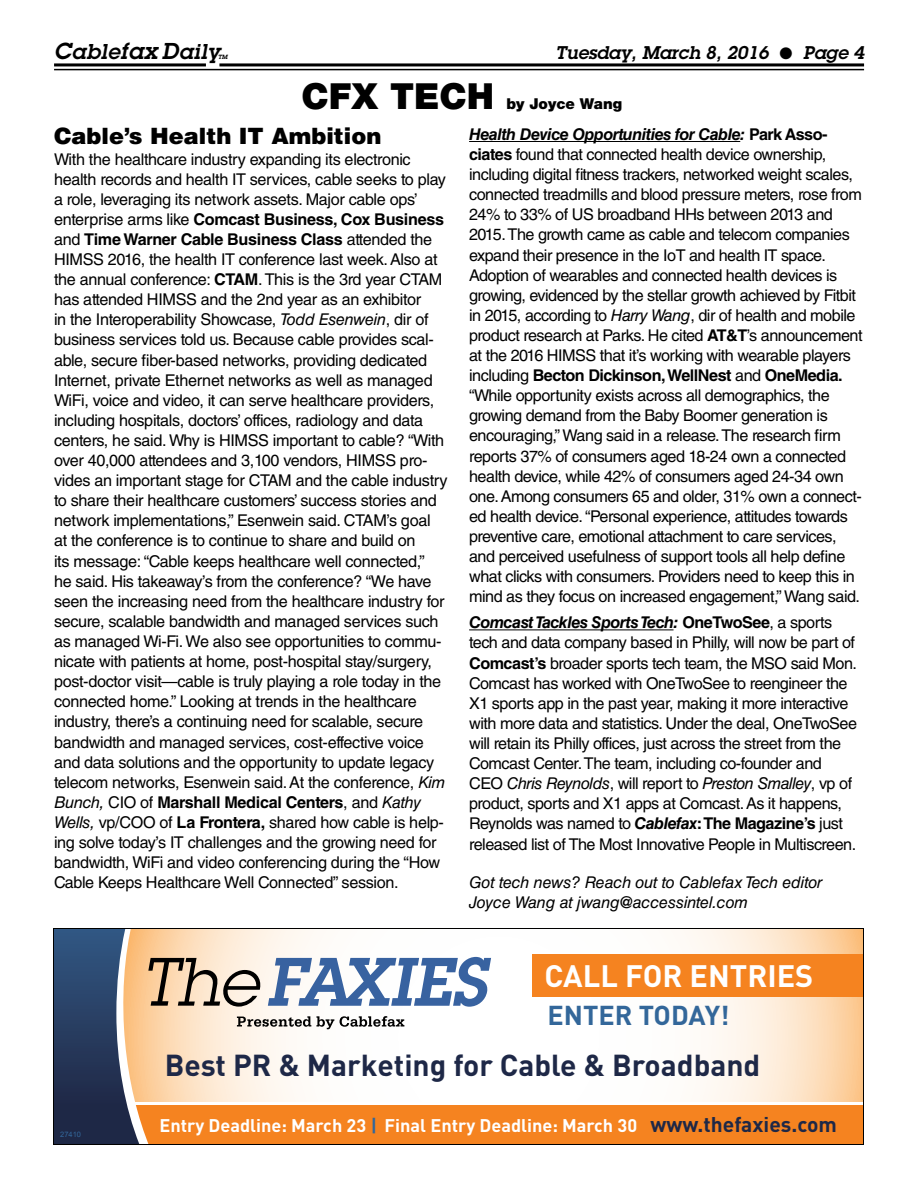
<style>
.page{position:relative;width:918px;height:1188px;background:#fff}
.page>*{position:absolute;margin:0;border:0;box-sizing:border-box;transform-origin:0 0}
.t1{font:900 36px "Helvetica Neue LT Std";color:#000}
.t2{font:700 30.6px "DIN";color:#fff}
.t3{font:700 30px "DIN";color:#1e2847}
.t4{font:700 27px "DIN";color:#33679a}
.t5{font:900 22.5px "Helvetica LT Std";color:#000}
.t6{font:italic 600 21px "Lubalin Graph Std";letter-spacing:.03em;color:#000}
.t7{font:700 18.15px "DIN";color:#fff}
.t8{font:italic 600 18px "Lubalin Graph Std";color:#000}
.t9{font:16.2px/20.1px "Helvetica LT Std";letter-spacing:-.03em;color:#000}
.t10{font:italic 16.2px/20.1px "Helvetica LT Std";letter-spacing:-.01em;color:#000}
.t11{font:900 15px "Helvetica Neue LT Std";color:#000}
.t12{font:7.5px "Arial";color:#33679a}
.t13{font:italic 600 6px "Lubalin Graph Std";color:#000}
.s1{font-size:22.5px}
.s2{font-weight:700}
.s3{font-style:italic}
.s4{font-weight:700;font-style:italic}
.s5{color:#33679a}
.s6{font-size:21px;color:#1e2847}
</style>
<div class="page">
<hr style="left:219px;top:63px;width:645px;height:3px;background:#000">
<hr style="left:54px;top:63px;width:152px;height:3px;background:#000">
<hr style="left:54px;top:69px;width:810px;height:1px;background:#000">
<svg style="left:683px;top:930px;width:179px;height:172px"></svg>
<div style="left:118px;top:1105px;width:745px;height:39px;background:#f58320"></div>
<div style="left:532px;top:954px;width:331px;height:43px;background:#f58320"></div>
<svg style="left:55px;top:930px;width:436px;height:213px"></svg>
<div style="left:53px;top:928px;width:811px;height:217px;border:1px solid #000"></div>
<hr style="left:469px;top:141px;width:271px;height:1px;background:#000">
<hr style="left:469px;top:629px;width:205px;height:1px;background:#000">
<p class="t6" style="left:54px;top:38px;width:167px"><span class="s1">C</span>able<span class="s1">fax D</span>aily</p>
<p class="t13" style="left:218px;top:53px;width:11px">TM</p>
<p class="t8" style="left:555px;top:41px;width:310px">Tuesday, March 8, 2016 ● Page 4</p>
<h1 class="t1" style="left:302px;top:75px;width:194px">CFX TECH</h1>
<p class="t11" style="left:506px;top:95px;width:117px">by Joyce Wang</p>
<h3 class="t5" style="left:54px;top:122px;width:329px">Cable’s Health IT Ambition</h3>
<p class="t9" style="left:54px;top:149px;width:395px">With the healthcare industry expanding its electronic health records and health IT services, cable seeks to play a role, leveraging its network assets. Major cable ops’ enterprise arms like <span class="s2">Comcast Business, Cox Business </span>and <span class="s2">Time Warner Cable Business Class</span> attended the HIMSS 2016, the health IT conference last week. Also at the annual conference: <span class="s2">CTAM</span>. This is the 3rd year CTAM has attended HIMSS and the 2nd year as an exhibitor<br>in the Interoperability Showcase, <span class="s3">Todd Esenwein</span>, dir of business services told us. Because cable provides scal&shy;able, secure fiber-based networks, providing dedicated Internet, private Ethernet networks as well as managed WiFi, voice and video, it can serve healthcare providers, including hospitals, doctors’ offices, radiology and data centers, he said. Why is HIMSS important to cable? “With over 40,000 attendees and 3,100 vendors, HIMSS pro&shy;vides an important stage for CTAM and the cable industry to share their healthcare customers’ success stories and network implementations,” Esenwein said. CTAM’s goal at the conference is to continue to share and build on<br>its message: “Cable keeps healthcare well connected,”<br>he said. His takeaway’s from the conference? “We have seen the increasing need from the healthcare industry for secure, scalable bandwidth and managed services such as managed Wi-Fi. We also see opportunities to commu&shy;nicate with patients at home, post-hospital stay/surgery, post-doctor visit—cable is truly playing a role today in the connected home.” Looking at trends in the healthcare industry, there’s a continuing need for scalable, secure bandwidth and managed services, cost-effective voice and data solutions and the opportunity to update legacy telecom networks, Esenwein said. At the conference, <span class="s3">Kim Bunch,</span> CIO of <span class="s2">Marshall Medical Centers</span>, and <span class="s3">Kathy Wells,</span> vp/COO of <span class="s2">La Frontera,</span> shared how cable is help&shy;ing solve today’s IT challenges and the growing need for bandwidth, WiFi and video conferencing during the “How Cable Keeps Healthcare Well Connected” session.</p>
<p class="t9" style="left:469px;top:124px;width:395px"><span class="s4">Health Device Opportunities for Cable:</span> <span class="s2">Park Asso&shy;ciates</span> found that connected health device ownership, including digital fitness trackers, networked weight scales, connected treadmills and blood pressure meters, rose from 24% to 33% of US broadband HHs between 2013 and 2015. The growth came as cable and telecom companies expand their presence in the IoT and health IT space.<br>Adoption of wearables and connected health devices is growing, evidenced by the stellar growth achieved by Fitbit in 2015, according to <span class="s3">Harry Wang</span>, dir of health and mobile product research at Parks. He cited <span class="s2">AT&amp;T</span>’s announcement at the 2016 HIMSS that it’s working with wearable players including <span class="s2">Becton Dickinson, WellNest</span> and <span class="s2">OneMedia. </span>“While opportunity exists across all demographics, the growing demand from the Baby Boomer generation is encouraging,” Wang said in a release. The research firm reports 37% of consumers aged 18-24 own a connected health device, while 42% of consumers aged 24-34 own one. Among consumers 65 and older, 31% own a connect&shy;ed health device. “Personal experience, attitudes towards preventive care, emotional attachment to care services, and perceived usefulness of support tools all help define what clicks with consumers. Providers need to keep this in mind as they focus on increased engagement,” Wang said.</p>
<p class="t9" style="left:469px;top:613px;width:389px"><span class="s4">Comcast Tackles Sports Tech:</span> <span class="s2">OneTwoSee</span>, a sports tech and data company based in Philly, will now be part of <span class="s2">Comcast’s</span> broader sports tech team, the MSO said Mon.<br>Comcast has worked with OneTwoSee to reengineer the X1 sports app in the past year, making it more interactive with more data and statistics. Under the deal, OneTwoSee will retain its Philly offices, just across the street from the Comcast Center. The team, including co-founder and CEO <span class="s3">Chris Reynolds</span>, will report to <span class="s3">Preston Smalley</span>, vp of product, sports and X1 apps at Comcast. As it happens, Reynolds was named to <span class="s4">Cablefax</span><span class="s2">: The Magazine’s</span> just released list of The Most Innovative People in Multiscreen.</p>
<p class="t10" style="left:469px;top:872px;width:355px">Got tech news? Reach out to Cablefax Tech editor<br>Joyce Wang at jwang@accessintel.com</p>
<h2 class="t2" style="left:545px;top:956px;width:270px">CALL FOR ENTRIES</h2>
<h3 class="t4" style="left:548px;top:998px;width:184px">ENTER TODAY!</h3>
<p class="t12" style="left:60px;top:1130px;width:22px">27410</p>
<h3 class="t3" style="left:165px;top:1045px;width:597px">Best PR &amp; Marketing for Cable &amp; Broadband</h3>
<p class="t7" style="left:159px;top:1113px;width:679px">Entry Deadline: March 23 <span class="s5">|</span> Final Entry Deadline: March 30 <span class="s6">www.thefaxies.com</span></p>
</div>
